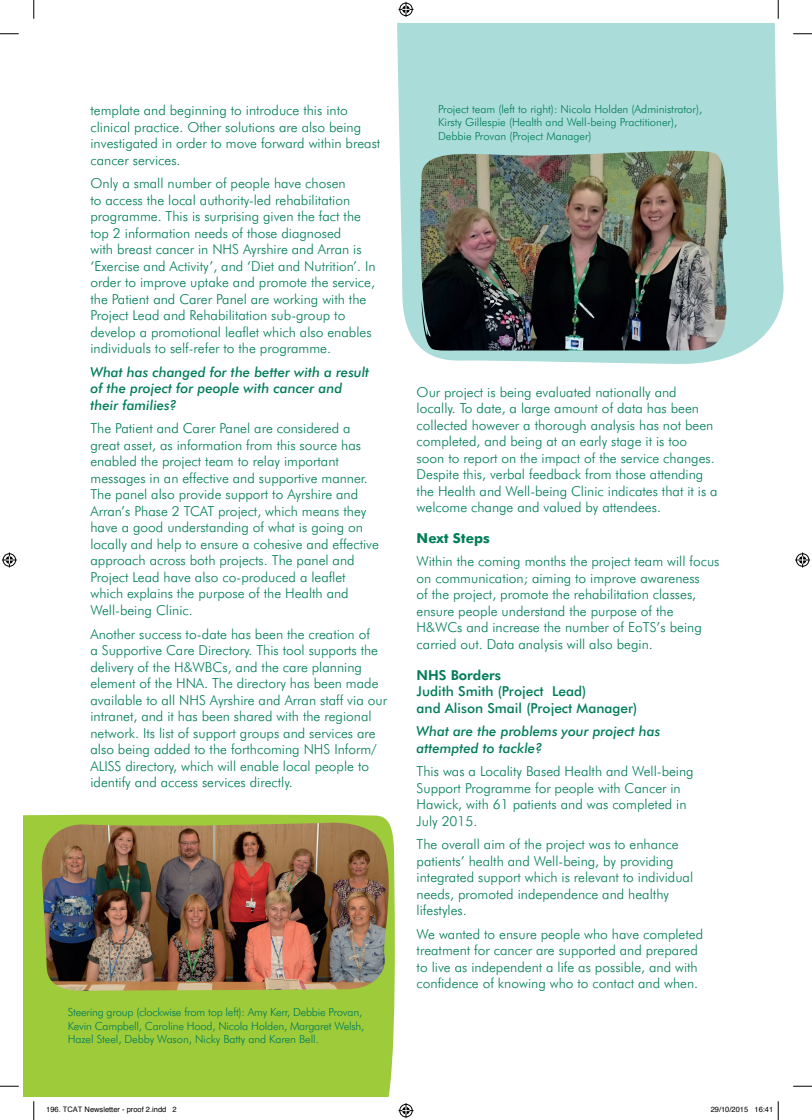
<style>
.page{position:relative;width:812px;height:1120px;background:#fff}
.page>*{position:absolute;margin:0;border:0;box-sizing:border-box;transform-origin:0 0}
.body{font:300 13.75px/16.5px "Futura BT";color:#007d57}
.body-2{font:italic 500 13.75px/16.5px "Futura BT";color:#007d57}
.body-3{font:500 13.75px/16.5px "Futura BT";color:#007d57}
.body-4{font:700 13.75px "Futura BT";color:#007d57}
.t1{font:300 11.25px/13.5px "Futura BT";letter-spacing:-.01em;color:#007d57}
.t2{font:7.5px "Helvetica";color:#000}
.s1{font-weight:800}
</style>
<div class="page">
<svg style="left:397px;top:23px;width:387px;height:341px;background:#b0dedc"></svg>
<img style="left:420px;top:149px;width:309px;height:202px">
<div style="left:23px;top:814px;width:372px;height:283px;background:#9ecb3a"></div>
<img style="left:42px;top:823px;width:347px;height:169px">
<svg style="left:0;top:33px;width:19px;height:2px"></svg>
<svg style="left:793px;top:33px;width:19px;height:2px"></svg>
<svg style="left:0;top:1085px;width:19px;height:2px"></svg>
<svg style="left:793px;top:1085px;width:19px;height:2px"></svg>
<svg style="left:33px;top:0;width:2px;height:19px"></svg>
<svg style="left:33px;top:1101px;width:2px;height:19px"></svg>
<svg style="left:777px;top:0;width:2px;height:19px"></svg>
<svg style="left:398px;top:2px;width:15px;height:15px"></svg>
<svg style="left:398px;top:1103px;width:15px;height:15px"></svg>
<svg style="left:2px;top:552px;width:15px;height:15px"></svg>
<svg style="left:795px;top:552px;width:15px;height:15px"></svg>
<svg style="left:777px;top:1101px;width:2px;height:19px"></svg>
<p class="body" style="left:90px;top:102px;width:291px">template and beginning to introduce this into clinical practice. Other solutions are also being investigated in order to move forward within breast cancer services.</p>
<p class="body" style="left:90px;top:175px;width:287px">Only a small number of people have chosen<br>to access the local authority-led rehabilitation programme. This is surprising given the fact the top 2 information needs of those diagnosed<br>with breast cancer in NHS Ayrshire and Arran is ‘Exercise and Activity’, and ‘Diet and Nutrition’. In order to improve uptake and promote the service, the Patient and Carer Panel are working with the Project Lead and Rehabilitation sub-group to develop a promotional leaflet which also enables individuals to self-refer to the programme.</p>
<p class="body-2" style="left:90px;top:364px;width:280px">What has changed for the better with a result of the project for people with cancer and their families?</p>
<p class="body" style="left:90px;top:420px;width:290px">The Patient and Carer Panel are considered a great asset, as information from this source has enabled the project team to relay important messages in an effective and supportive manner.<br>The panel also provide support to Ayrshire and Arran’s Phase 2 TCAT project, which means they have a good understanding of what is going on locally and help to ensure a cohesive and effective approach across both projects. The panel and Project Lead have also co-produced a leaflet which explains the purpose of the Health and Well-being Clinic.</p>
<p class="body" style="left:90px;top:625px;width:298px">Another success to-date has been the creation of<br>a Supportive Care Directory. This tool supports the delivery of the H&amp;WBCs, and the care planning element of the HNA. The directory has been made available to all NHS Ayrshire and Arran staff via our intranet, and it has been shared with the regional network. Its list of support groups and services are also being added to the forthcoming NHS Inform/ ALISS directory, which will enable local people to identify and access services directly.</p>
<p class="t1" style="left:68px;top:1005px;width:298px">Steering group (clockwise from top left): Amy Kerr, Debbie Provan,<br>Kevin Campbell, Caroline Hood, Nicola Holden, Margaret Welsh,<br>Hazel Steel, Debby Wason, Nicky Batty and Karen Bell.</p>
<p class="t1" style="left:438px;top:102px;width:266px">Project team (left to right): Nicola Holden (Administrator),<br>Kirsty Gillespie (Health and Well-being Practitioner),<br>Debbie Provan (Project Manager)</p>
<p class="body" style="left:416px;top:383px;width:302px">Our project is being evaluated nationally and locally. To date, a large amount of data has been collected however a thorough analysis has not been completed, and being at an early stage it is too soon to report on the impact of the service changes.<br>Despite this, verbal feedback from those attending the Health and Well-being Clinic indicates that it is a welcome change and valued by attendees.</p>
<p class="body-4" style="left:416px;top:529px;width:75px">Next Steps</p>
<p class="body" style="left:416px;top:553px;width:304px">Within the coming months the project team will focus on communication; aiming to improve awareness<br>of the project, promote the rehabilitation classes, ensure people understand the purpose of the H&amp;WCs and increase the number of EoTS’s being carried out. Data analysis will also begin.</p>
<p class="body-3" style="left:416px;top:666px;width:222px"><span class="s1">NHS Borders<br></span>Judith Smith (Project Lead)<br>and Alison Smail (Project Manager)</p>
<p class="body-2" style="left:416px;top:723px;width:245px">What are the problems your project has attempted to tackle?</p>
<p class="body" style="left:416px;top:763px;width:278px">This was a Locality Based Health and Well-being Support Programme for people with Cancer in Hawick, with 61 patients and was completed in July 2015.</p>
<p class="body" style="left:416px;top:836px;width:278px">The overall aim of the project was to enhance patients’ health and Well-being, by providing integrated support which is relevant to individual needs, promoted independence and healthy lifestyles.</p>
<p class="body" style="left:416px;top:926px;width:288px">We wanted to ensure people who have completed treatment for cancer are supported and prepared to live as independent a life as possible, and with confidence of knowing who to contact and when.</p>
<p class="t2" style="left:46px;top:1104px;width:132px">196. TCAT Newsletter - proof 2.indd 2</p>
<p class="t2" style="left:710px;top:1104px;width:64px">29/10/2015 16:41</p>
</div>
